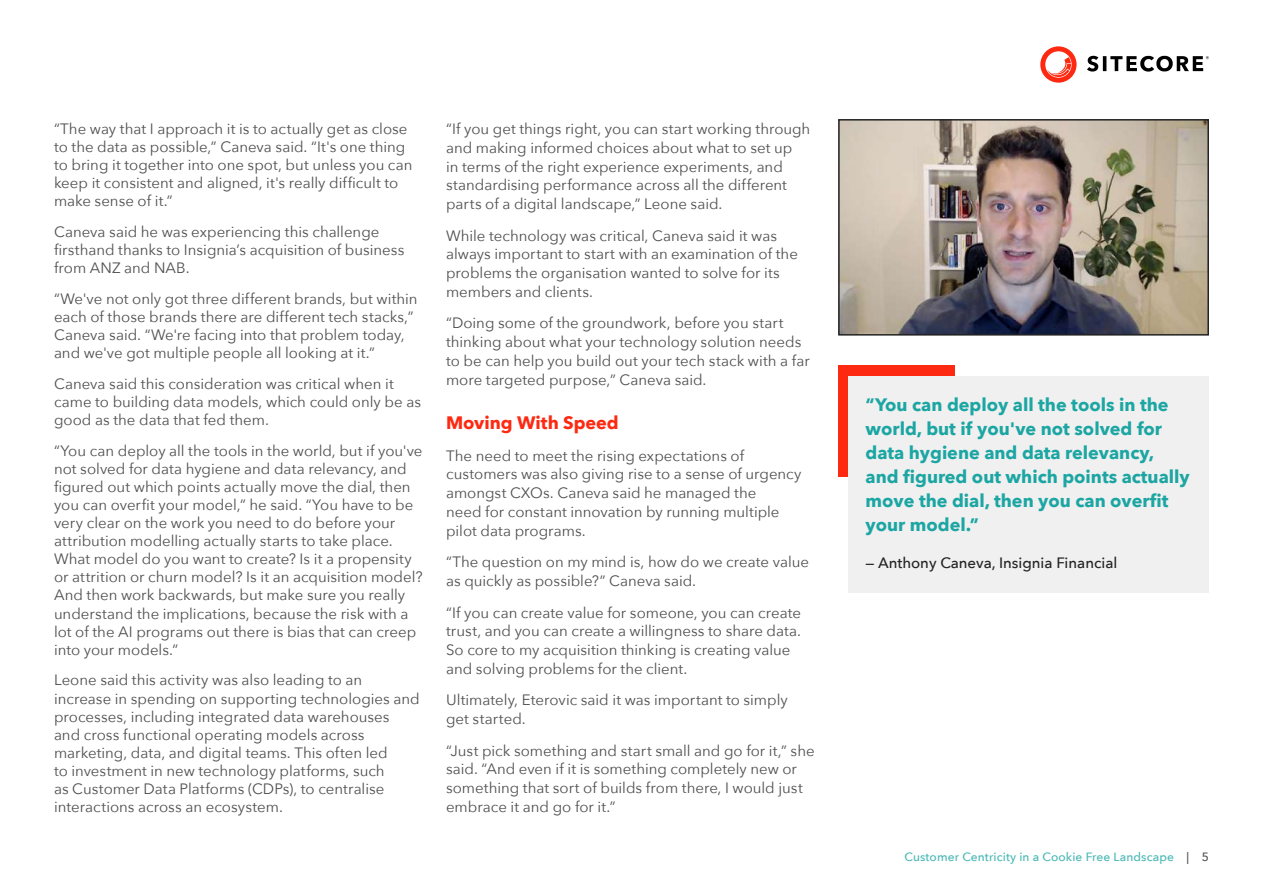
<style>
.page{position:relative;width:1263px;height:893px;background:#fff}
.page>*{position:absolute;margin:0;border:0;box-sizing:border-box;transform-origin:0 0}
.t1{font:700 18px/24px "Avenir Next";color:#1ca6a3}
.t2{font:700 18px "Avenir Next";color:#fe2911}
.t3{font:15px/18px "Avenir Next";color:#4f4f4f}
.t4{font:500 15px "Avenir Next";color:#232323}
.t5{font:500 12px "Avenir Next";letter-spacing:.01em;color:#49b8b5}
.s1{color:#4f4f4f}
</style>
<div class="page">
<svg style="left:1040px;top:46px;width:36px;height:37px"></svg>
<svg style="left:1087px;top:56px;width:122px;height:16px"></svg>
<img style="left:841px;top:122px;width:365px;height:211px">
<div style="left:838px;top:119px;width:371px;height:217px;border:2px solid #232323"></div>
<div style="left:838px;top:366px;width:117px;height:111px;background:#fe2911"></div>
<div style="left:848px;top:376px;width:361px;height:216px;background:#f0f0f0"></div>
<p class="t3" style="left:54px;top:119px;width:360px">“The way that I approach it is to actually get as close to the data as possible,” Caneva said. “It's one thing to bring it together into one spot, but unless you can keep it consistent and aligned, it's really difficult to make sense of it.”</p>
<p class="t3" style="left:54px;top:222px;width:352px">Caneva said he was experiencing this challenge firsthand thanks to Insignia’s acquisition of business from ANZ and NAB.</p>
<p class="t3" style="left:54px;top:289px;width:365px">“We've not only got three different brands, but within each of those brands there are different tech stacks,” Caneva said. “We're facing into that problem today, and we've got multiple people all looking at it.”</p>
<p class="t3" style="left:54px;top:374px;width:368px">Caneva said this consideration was critical when it came to building data models, which could only be as good as the data that fed them.</p>
<p class="t3" style="left:54px;top:441px;width:370px">“You can deploy all the tools in the world, but if you've not solved for data hygiene and data relevancy, and figured out which points actually move the dial, then you can overfit your model,” he said. “You have to be very clear on the work you need to do before your attribution modelling actually starts to take place.<br>What model do you want to create? Is it a propensity or attrition or churn model? Is it an acquisition model?<br>And then work backwards, but make sure you really understand the implications, because the risk with a lot of the AI programs out there is bias that can creep into your models.”</p>
<p class="t3" style="left:54px;top:671px;width:367px">Leone said this activity was also leading to an increase in spending on supporting technologies and processes, including integrated data warehouses<br>and cross functional operating models across marketing, data, and digital teams. This often led<br>to investment in new technology platforms, such<br>as Customer Data Platforms (CDPs), to centralise interactions across an ecosystem.</p>
<p class="t3" style="left:446px;top:119px;width:366px;line-height:18.8px">“If you get things right, you can start working through and making informed choices about what to set up<br>in terms of the right experience experiments, and standardising performance across all the different parts of a digital landscape,” Leone said.</p>
<p class="t3" style="left:446px;top:225px;width:353px;line-height:18.8px">While technology was critical, Caneva said it was always important to start with an examination of the problems the organisation wanted to solve for its members and clients.</p>
<p class="t3" style="left:446px;top:313px;width:365px;line-height:18.8px">“Doing some of the groundwork, before you start thinking about what your technology solution needs to be can help you build out your tech stack with a far more targeted purpose,” Caneva said.</p>
<p class="t2" style="left:446px;top:407px;width:174px">Moving With Speed</p>
<p class="t3" style="left:446px;top:445px;width:357px;line-height:18.8px">The need to meet the rising expectations of customers was also giving rise to a sense of urgency amongst CXOs. Caneva said he managed the<br>need for constant innovation by running multiple pilot data programs.</p>
<p class="t3" style="left:446px;top:552px;width:364px;line-height:18.8px">“The question on my mind is, how do we create value as quickly as possible?” Caneva said.</p>
<p class="t3" style="left:446px;top:602px;width:356px;line-height:18.8px">“If you can create value for someone, you can create trust, and you can create a willingness to share data.<br>So core to my acquisition thinking is creating value and solving problems for the client.</p>
<p class="t3" style="left:446px;top:690px;width:343px;line-height:18.8px">Ultimately, Eterovic said it was important to simply get started.</p>
<p class="t3" style="left:446px;top:740px;width:370px;line-height:18.8px">“Just pick something and start small and go for it,” she said. “And even if it is something completely new or something that sort of builds from there, I would just embrace it and go for it.”</p>
<p class="t1" style="left:865px;top:392px;width:326px">“You can deploy all the tools in the world, but if you've not solved for data hygiene and data relevancy, and figured out which points actually move the dial, then you can overfit your model.”</p>
<p class="t4" style="left:865px;top:550px;width:253px">— Anthony Caneva, Insignia Financial</p>
<p class="t5" style="left:904px;top:846px;width:306px">Customer Centricity in a Cookie Free Landscape <span class="s1">| 5</span></p>
</div>
